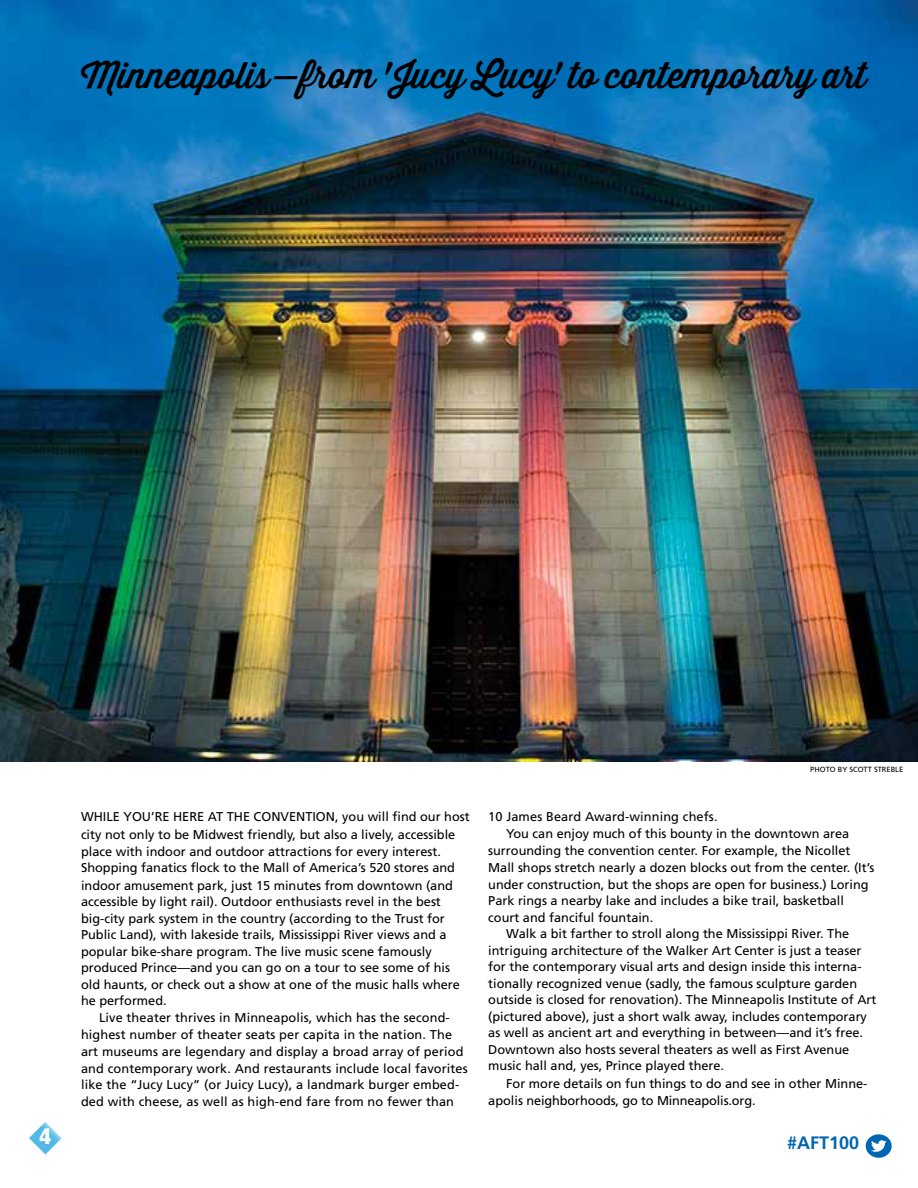
<style>
.page{position:relative;width:918px;height:1188px;background:#fff}
.page>*{position:absolute;margin:0;border:0;box-sizing:border-box;transform-origin:0 0}
.t1{font:500 36px "Thirsty Script";letter-spacing:-.01em;color:#000}
.t2{font:900 condensed 22.5px "Frutiger LT Std";color:#fff}
.t3{font:700 18px "Frutiger LT Std";color:#0066b3}
.t4{font:12.75px "Frutiger LT Std";color:#000}
.t5{font:7.5px "Frutiger LT Std";color:#000}
</style>
<div class="page">
<svg style="left:29px;top:1122px;width:33px;height:32px"></svg>
<div style="left:866px;top:1134px;width:26px;height:24px;background:#0066b3;border-radius:50%"></div>
<svg style="left:871px;top:1140px;width:16px;height:12px"></svg>
<img style="left:0;top:0;width:918px;height:761px">
<h1 class="t1" style="left:81px;top:49px;width:787px">Minneapolis—from 'Jucy Lucy' to contemporary art</h1>
<p class="t4" style="left:81px;top:809px;width:390px">WHILE YOU’RE HERE AT THE CONVENTION, you will find our host</p>
<p class="t4" style="left:81px;top:827px;width:376px">city not only to be Midwest friendly, but also a lively, accessible</p>
<p class="t4" style="left:81px;top:844px;width:361px">place with indoor and outdoor attractions for every interest.</p>
<p class="t4" style="left:81px;top:860px;width:376px">Shopping fanatics flock to the Mall of America’s 520 stores and</p>
<p class="t4" style="left:81px;top:878px;width:373px">indoor amusement park, just 15 minutes from downtown (and</p>
<p class="t4" style="left:81px;top:894px;width:361px">accessible by light rail). Outdoor enthusiasts revel in the best</p>
<p class="t4" style="left:81px;top:911px;width:365px">big-city park system in the country (according to the Trust for</p>
<p class="t4" style="left:81px;top:927px;width:367px">Public Land), with lakeside trails, Mississippi River views and a</p>
<p class="t4" style="left:81px;top:944px;width:352px">popular bike-share program. The live music scene famously</p>
<p class="t4" style="left:81px;top:960px;width:371px">produced Prince—and you can go on a tour to see some of his</p>
<p class="t4" style="left:81px;top:977px;width:381px">old haunts, or check out a show at one of the music halls where</p>
<p class="t4" style="left:81px;top:993px;width:87px">he performed.</p>
<p class="t4" style="left:99px;top:1010px;width:352px">Live theater thrives in Minneapolis, which has the second-</p>
<p class="t4" style="left:81px;top:1027px;width:373px">highest number of theater seats per capita in the nation. The</p>
<p class="t4" style="left:81px;top:1044px;width:384px">art museums are legendary and display a broad array of period</p>
<p class="t4" style="left:81px;top:1061px;width:388px">and contemporary work. And restaurants include local favorites</p>
<p class="t4" style="left:81px;top:1077px;width:380px">like the “Jucy Lucy” (or Juicy Lucy), a landmark burger embed-</p>
<p class="t4" style="left:81px;top:1094px;width:375px">ded with cheese, as well as high-end fare from no fewer than</p>
<p class="t5" style="left:810px;top:765px;width:94px">PHOTO BY SCOTT STREBLE</p>
<p class="t4" style="left:488px;top:809px;width:231px">10 James Beard Award-winning chefs.</p>
<p class="t4" style="left:506px;top:826px;width:345px">You can enjoy much of this bounty in the downtown area</p>
<p class="t4" style="left:488px;top:843px;width:364px">surrounding the convention center. For example, the Nicollet</p>
<p class="t4" style="left:488px;top:860px;width:388px">Mall shops stretch nearly a dozen blocks out from the center. (It’s</p>
<p class="t4" style="left:488px;top:877px;width:382px">under construction, but the shops are open for business.) Loring</p>
<p class="t4" style="left:488px;top:893px;width:357px">Park rings a nearby lake and includes a bike trail, basketball</p>
<p class="t4" style="left:488px;top:910px;width:167px">court and fanciful fountain.</p>
<p class="t4" style="left:506px;top:926px;width:344px">Walk a bit farther to stroll along the Mississippi River. The</p>
<p class="t4" style="left:488px;top:943px;width:375px">intriguing architecture of the Walker Art Center is just a teaser</p>
<p class="t4" style="left:488px;top:959px;width:375px">for the contemporary visual arts and design inside this interna-</p>
<p class="t4" style="left:488px;top:976px;width:370px">tionally recognized venue (sadly, the famous sculpture garden</p>
<p class="t4" style="left:488px;top:992px;width:390px">outside is closed for renovation). The Minneapolis Institute of Art</p>
<p class="t4" style="left:488px;top:1009px;width:380px">(pictured above), just a short walk away, includes contemporary</p>
<p class="t4" style="left:488px;top:1025px;width:376px">as well as ancient art and everything in between—and it’s free.</p>
<p class="t4" style="left:488px;top:1042px;width:363px">Downtown also hosts several theaters as well as First Avenue</p>
<p class="t4" style="left:488px;top:1058px;width:237px">music hall and, yes, Prince played there.</p>
<p class="t4" style="left:506px;top:1076px;width:363px">For more details on fun things to do and see in other Minne-</p>
<p class="t4" style="left:488px;top:1093px;width:269px">apolis neighborhoods, go to Minneapolis.org.</p>
<h2 class="t2" style="left:40px;top:1123px;width:13px">4</h2>
<h3 class="t3" style="left:787px;top:1132px;width:74px">#AFT100</h3>
</div>
